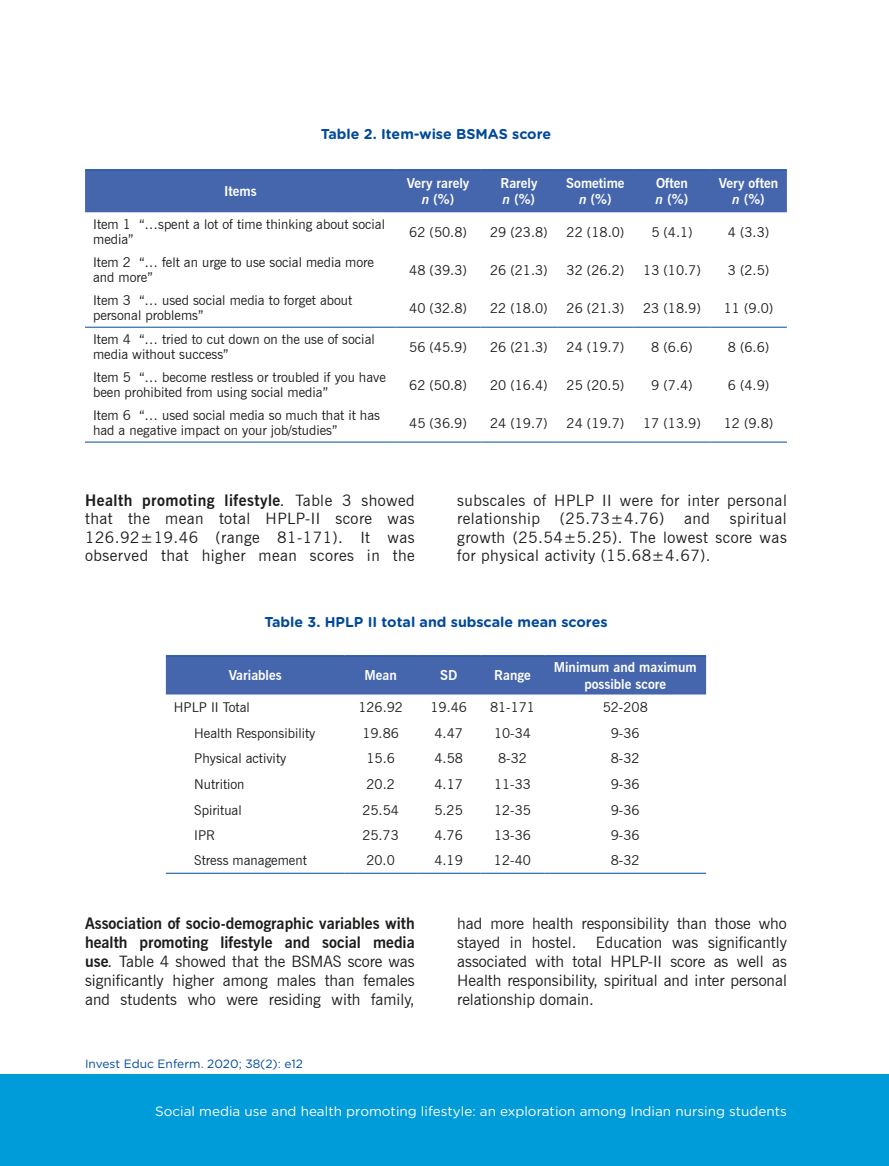
<style>
.page{position:relative;width:889px;height:1166px;background:#fff}
.page>*{position:absolute;margin:0;border:0;box-sizing:border-box;transform-origin:0 0}
.t1{font:15.75px/19px "News Gothic BT";letter-spacing:.03em;color:#1d1d1b;text-align:justify}
.t2{font:700 14.25px "Gotham Rounded";color:#00499a}
.t3{font:13.5px/15px "News Gothic BT";color:#1d1d1b}
.t4{font:700 13.5px/16.2px "News Gothic BT";color:#fff;text-align:center}
.t5{font:13.5px "Gotham Rounded";color:#fff}
.t6{font:12px "Gotham Rounded";color:#00499a}
.s1{font-style:italic}
.s2{font-weight:700}
</style>
<div class="page">
<div style="left:0;top:1074px;width:880px;height:91px;background:#009bd9"></div>
<div style="left:881px;top:1074px;width:8px;height:91px;background:#009bd9"></div>
<div style="left:85px;top:170px;width:702px;height:42px;background:#4565ad"></div>
<hr style="left:85px;top:441px;width:310px;height:1px;background:#00499a">
<hr style="left:395px;top:441px;width:85px;height:1px;background:#00499a">
<hr style="left:480px;top:441px;width:77px;height:1px;background:#00499a">
<hr style="left:557px;top:441px;width:77px;height:1px;background:#00499a">
<hr style="left:634px;top:441px;width:76px;height:1px;background:#00499a">
<hr style="left:710px;top:441px;width:77px;height:1px;background:#00499a">
<hr style="left:85px;top:327px;width:310px;height:1px;background:#00499a">
<hr style="left:395px;top:327px;width:85px;height:1px;background:#00499a">
<hr style="left:480px;top:327px;width:77px;height:1px;background:#00499a">
<hr style="left:557px;top:327px;width:77px;height:1px;background:#00499a">
<hr style="left:634px;top:327px;width:76px;height:1px;background:#00499a">
<hr style="left:710px;top:327px;width:77px;height:1px;background:#00499a">
<hr style="left:85px;top:169px;width:310px;height:1px;background:#00499a">
<hr style="left:395px;top:169px;width:85px;height:1px;background:#00499a">
<hr style="left:480px;top:169px;width:77px;height:1px;background:#00499a">
<hr style="left:557px;top:169px;width:77px;height:1px;background:#00499a">
<hr style="left:634px;top:169px;width:76px;height:1px;background:#00499a">
<hr style="left:710px;top:169px;width:77px;height:1px;background:#00499a">
<div style="left:166px;top:656px;width:540px;height:38px;background:#4565ad"></div>
<hr style="left:166px;top:655px;width:178px;height:1px;background:#00499a">
<hr style="left:344px;top:655px;width:73px;height:1px;background:#00499a">
<hr style="left:417px;top:655px;width:63px;height:1px;background:#00499a">
<hr style="left:480px;top:655px;width:64px;height:1px;background:#00499a">
<hr style="left:544px;top:655px;width:162px;height:1px;background:#00499a">
<hr style="left:166px;top:872px;width:178px;height:1px;background:#00499a">
<hr style="left:344px;top:872px;width:73px;height:1px;background:#00499a">
<hr style="left:417px;top:872px;width:63px;height:1px;background:#00499a">
<hr style="left:480px;top:872px;width:64px;height:1px;background:#00499a">
<hr style="left:544px;top:872px;width:162px;height:1px;background:#00499a">
<p class="t2" style="left:321px;top:123px;width:232px">Table 2. Item-wise BSMAS score</p>
<p class="t4" style="left:224px;top:183px;width:34px">Items</p>
<p class="t4" style="left:407px;top:175px;width:64px">Very rarely <span class="s1">n</span> (%)</p>
<p class="t4" style="left:500px;top:175px;width:39px;text-align:left">Rarely <span class="s1">n</span> (%)</p>
<p class="t4" style="left:566px;top:175px;width:60px">Sometime <span class="s1">n</span> (%)</p>
<p class="t4" style="left:656px;top:175px;width:34px;text-align:left">Often <span class="s1">n</span> (%)</p>
<p class="t4" style="left:719px;top:175px;width:61px">Very often <span class="s1">n</span> (%)</p>
<p class="t3" style="left:93px;top:217px;width:293px">Item 1 “…spent a lot of time thinking about social media”</p>
<p class="t3" style="left:409px;top:224px;width:59px">62 (50.8)</p>
<p class="t3" style="left:490px;top:224px;width:59px">29 (23.8)</p>
<p class="t3" style="left:566px;top:224px;width:59px">22 (18.0)</p>
<p class="t3" style="left:651px;top:224px;width:43px">5 (4.1)</p>
<p class="t3" style="left:728px;top:224px;width:43px">4 (3.3)</p>
<p class="t3" style="left:93px;top:255px;width:282px">Item 2 “… felt an urge to use social media more and more”</p>
<p class="t3" style="left:409px;top:262px;width:59px">48 (39.3)</p>
<p class="t3" style="left:490px;top:262px;width:59px">26 (21.3)</p>
<p class="t3" style="left:566px;top:262px;width:59px">32 (26.2)</p>
<p class="t3" style="left:643px;top:262px;width:59px">13 (10.7)</p>
<p class="t3" style="left:728px;top:262px;width:43px">3 (2.5)</p>
<p class="t3" style="left:93px;top:293px;width:261px">Item 3 “… used social media to forget about personal problems”</p>
<p class="t3" style="left:409px;top:300px;width:59px">40 (32.8)</p>
<p class="t3" style="left:490px;top:300px;width:59px">22 (18.0)</p>
<p class="t3" style="left:566px;top:300px;width:59px">26 (21.3)</p>
<p class="t3" style="left:643px;top:300px;width:59px">23 (18.9)</p>
<p class="t3" style="left:724px;top:300px;width:51px">11 (9.0)</p>
<p class="t3" style="left:93px;top:331px;width:283px">Item 4 “… tried to cut down on the use of social media without success”</p>
<p class="t3" style="left:409px;top:339px;width:59px">56 (45.9)</p>
<p class="t3" style="left:490px;top:339px;width:59px">26 (21.3)</p>
<p class="t3" style="left:566px;top:339px;width:59px">24 (19.7)</p>
<p class="t3" style="left:651px;top:339px;width:43px">8 (6.6)</p>
<p class="t3" style="left:728px;top:339px;width:43px">8 (6.6)</p>
<p class="t3" style="left:93px;top:370px;width:294px">Item 5 “… become restless or troubled if you have been prohibited from using social media”</p>
<p class="t3" style="left:409px;top:377px;width:59px">62 (50.8)</p>
<p class="t3" style="left:490px;top:377px;width:59px">20 (16.4)</p>
<p class="t3" style="left:566px;top:377px;width:59px">25 (20.5)</p>
<p class="t3" style="left:651px;top:377px;width:43px">9 (7.4)</p>
<p class="t3" style="left:728px;top:377px;width:43px">6 (4.9)</p>
<p class="t3" style="left:93px;top:408px;width:288px">Item 6 “… used social media so much that it has had a negative impact on your job/studies”</p>
<p class="t3" style="left:409px;top:415px;width:59px">45 (36.9)</p>
<p class="t3" style="left:490px;top:415px;width:59px">24 (19.7)</p>
<p class="t3" style="left:566px;top:415px;width:59px">24 (19.7)</p>
<p class="t3" style="left:643px;top:415px;width:59px">17 (13.9)</p>
<p class="t3" style="left:723px;top:415px;width:51px">12 (9.8)</p>
<p class="t1" style="left:85px;top:490px;width:331px;line-height:18.5px"><span class="s2">Health promoting lifestyle</span><span class="s1">.</span> Table 3 showed that the mean total HPLP-II score was 126.92±19.46 (range 81-171). It was observed that higher mean scores in the</p>
<p class="t1" style="left:457px;top:490px;width:331px;line-height:18.5px">subscales of HPLP II were for inter personal relationship</p>
<p class="t1" style="left:560px;top:508px;width:106px">(25.73±4.76)</p>
<p class="t1" style="left:684px;top:508px;width:27px">and</p>
<p class="t1" style="left:457px;top:509px;width:331px;line-height:18.5px;text-indent:272px">spiritual growth (25.54±5.25). The lowest score was for physical activity (15.68±4.67).</p>
<p class="t2" style="left:264px;top:611px;width:345px">Table 3. HPLP II total and subscale mean scores</p>
<p class="t4" style="left:229px;top:667px;width:54px">Variables</p>
<p class="t4" style="left:364px;top:667px;width:34px">Mean</p>
<p class="t4" style="left:440px;top:667px;width:19px">SD</p>
<p class="t4" style="left:494px;top:667px;width:38px">Range</p>
<p class="t4" style="left:554px;top:659px;width:145px">Minimum and maximum possible score</p>
<p class="t3" style="left:174px;top:699px;width:77px">HPLP II Total</p>
<p class="t3" style="left:358px;top:699px;width:46px">126.92</p>
<p class="t3" style="left:430px;top:699px;width:38px">19.46</p>
<p class="t3" style="left:490px;top:699px;width:47px">81-171</p>
<p class="t3" style="left:602px;top:699px;width:47px">52-208</p>
<p class="t3" style="left:194px;top:725px;width:123px">Health Responsibility</p>
<p class="t3" style="left:362px;top:725px;width:38px">19.86</p>
<p class="t3" style="left:434px;top:725px;width:30px">4.47</p>
<p class="t3" style="left:494px;top:725px;width:38px">10-34</p>
<p class="t3" style="left:611px;top:725px;width:30px">9-36</p>
<p class="t3" style="left:194px;top:750px;width:93px">Physical activity</p>
<p class="t3" style="left:366px;top:750px;width:30px">15.6</p>
<p class="t3" style="left:434px;top:750px;width:30px">4.58</p>
<p class="t3" style="left:498px;top:750px;width:30px">8-32</p>
<p class="t3" style="left:611px;top:750px;width:30px">8-32</p>
<p class="t3" style="left:194px;top:776px;width:52px">Nutrition</p>
<p class="t3" style="left:366px;top:776px;width:30px">20.2</p>
<p class="t3" style="left:434px;top:776px;width:30px">4.17</p>
<p class="t3" style="left:494px;top:776px;width:38px">11-33</p>
<p class="t3" style="left:611px;top:776px;width:30px">9-36</p>
<p class="t3" style="left:194px;top:802px;width:49px">Spiritual</p>
<p class="t3" style="left:362px;top:802px;width:38px">25.54</p>
<p class="t3" style="left:434px;top:802px;width:30px">5.25</p>
<p class="t3" style="left:494px;top:802px;width:38px">12-35</p>
<p class="t3" style="left:611px;top:802px;width:30px">9-36</p>
<p class="t3" style="left:194px;top:827px;width:22px">IPR</p>
<p class="t3" style="left:362px;top:827px;width:38px">25.73</p>
<p class="t3" style="left:434px;top:827px;width:30px">4.76</p>
<p class="t3" style="left:494px;top:827px;width:38px">13-36</p>
<p class="t3" style="left:611px;top:827px;width:30px">9-36</p>
<p class="t3" style="left:194px;top:852px;width:114px">Stress management</p>
<p class="t3" style="left:366px;top:852px;width:30px">20.0</p>
<p class="t3" style="left:434px;top:852px;width:30px">4.19</p>
<p class="t3" style="left:494px;top:852px;width:38px">12-40</p>
<p class="t3" style="left:611px;top:852px;width:30px">8-32</p>
<p class="t1" style="left:85px;top:913px;width:331px"><span class="s2">Association of socio-demographic variables with health promoting lifestyle and social media use</span><span class="s1">.</span> Table 4 showed that the BSMAS score was significantly higher among males than females and students who were residing with family,</p>
<p class="t1" style="left:457px;top:913px;width:331px">had more health responsibility than those who stayed in hostel. Education was significantly associated with total HPLP-II score as well as Health responsibility, spiritual and inter personal relationship domain.</p>
<p class="t6" style="left:85px;top:1054px;width:219px">Invest Educ Enferm. 2020; 38(2): e12</p>
<p class="t5" style="left:155px;top:1101px;width:633px">Social media use and health promoting lifestyle: an exploration among Indian nursing students</p>
</div>
